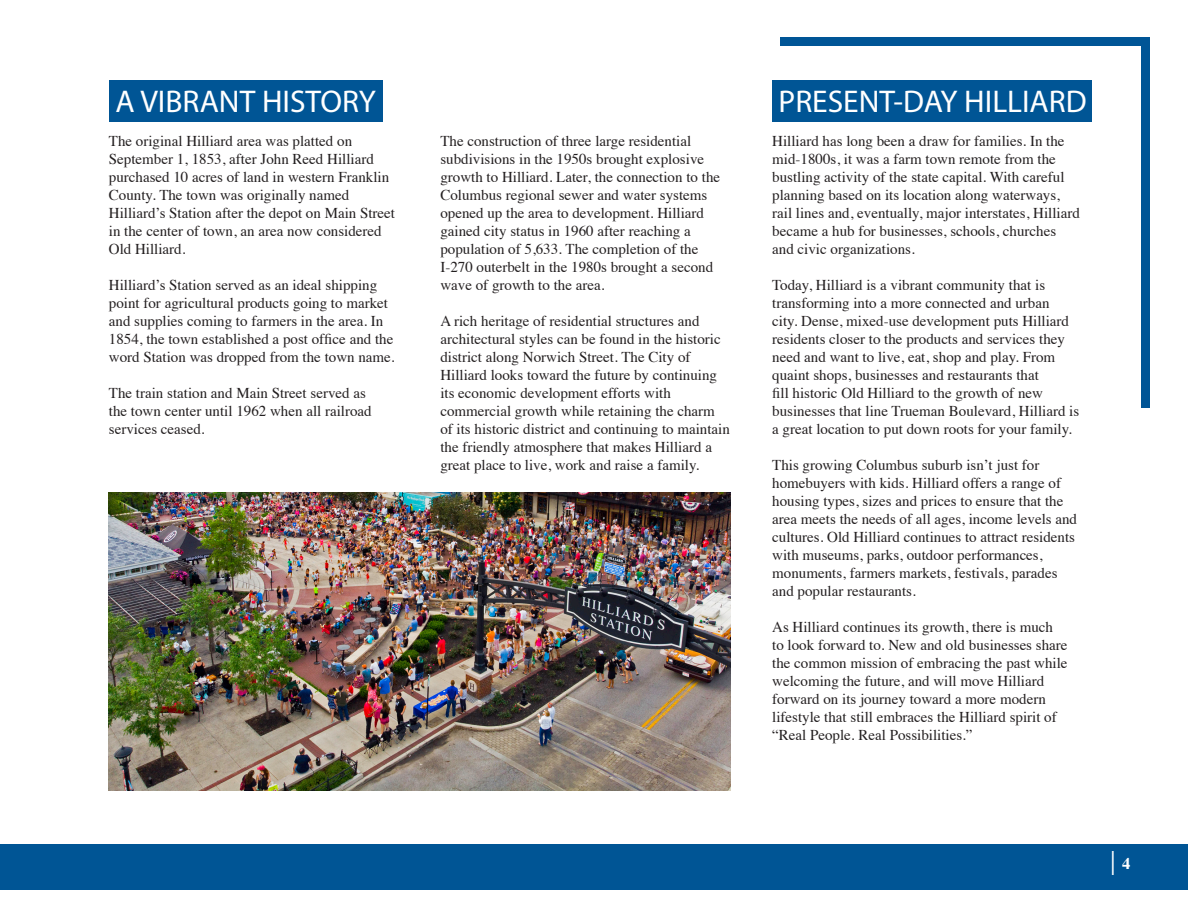
<style>
.page{position:relative;width:1188px;height:918px;background:#fff}
.page>*{position:absolute;margin:0;border:0;box-sizing:border-box;transform-origin:0 0}
.Body_Copy{font:31.5px "Myriad Pro";color:#fff}
.t1{font:24px "Minion Pro";color:#fff}
.Body_Copy-2{font:15px/18px "Times";color:#231f20}
.s1{font-family:"Times";font-weight:700;font-size:16.5px}
</style>
<div class="page">
<div style="left:780px;top:37px;width:370px;height:8px;background:#005596"></div>
<div style="left:1141px;top:38px;width:9px;height:370px;background:#005596"></div>
<div style="left:0;top:844px;width:1188px;height:46px;background:#005595"></div>
<div style="left:109px;top:80px;width:274px;height:42px;background:#005595"></div>
<div style="left:772px;top:80px;width:320px;height:42px;background:#005595"></div>
<img style="left:109px;top:493px;width:622px;height:297px">
<p class="Body_Copy" style="left:116px;top:82px;width:262px">A VIBRANT HISTORY</p>
<p class="Body_Copy-2" style="left:109px;top:131px;width:288px">The original Hilliard area was platted on September 1, 1853, after John Reed Hilliard purchased 10 acres of land in western Franklin County. The town was originally named Hilliard’s Station after the depot on Main Street in the center of town, an area now considered Old Hilliard.</p>
<p class="Body_Copy-2" style="left:109px;top:275px;width:287px">Hilliard’s Station served as an ideal shipping point for agricultural products going to market and supplies coming to farmers in the area. In 1854, the town established a post office and the word Station was dropped from the town name.</p>
<p class="Body_Copy-2" style="left:109px;top:383px;width:264px">The train station and Main Street served as the town center until 1962 when all railroad services ceased.</p>
<p class="Body_Copy-2" style="left:440px;top:131px;width:281px">The construction of three large residential subdivisions in the 1950s brought explosive growth to Hilliard. Later, the connection to the Columbus regional sewer and water systems opened up the area to development. Hilliard gained city status in 1960 after reaching a population of 5,633. The completion of the I-270 outerbelt in the 1980s brought a second wave of growth to the area.</p>
<p class="Body_Copy-2" style="left:440px;top:311px;width:291px">A rich heritage of residential structures and architectural styles can be found in the historic district along Norwich Street. The City of Hilliard looks toward the future by continuing its economic development efforts with commercial growth while retaining the charm of its historic district and continuing to maintain the friendly atmosphere that makes Hilliard a great place to live, work and raise a family.</p>
<p class="Body_Copy" style="left:779px;top:82px;width:310px">PRESENT-DAY HILLIARD</p>
<p class="Body_Copy-2" style="left:772px;top:131px;width:309px">Hilliard has long been a draw for families. In the mid-1800s, it was a farm town remote from the bustling activity of the state capital. With careful planning based on its location along waterways, rail lines and, eventually, major interstates, Hilliard became a hub for businesses, schools, churches and civic organizations.</p>
<p class="Body_Copy-2" style="left:772px;top:275px;width:309px">Today, Hilliard is a vibrant community that is transforming into a more connected and urban<br>city. Dense, mixed-use development puts Hilliard residents closer to the products and services they need and want to live, eat, shop and play. From quaint shops, businesses and restaurants that<br>fill historic Old Hilliard to the growth of new businesses that line Trueman Boulevard, Hilliard is a great location to put down roots for your family.</p>
<p class="Body_Copy-2" style="left:772px;top:455px;width:306px">This growing Columbus suburb isn’t just for homebuyers with kids. Hilliard offers a range of housing types, sizes and prices to ensure that the area meets the needs of all ages, income levels and cultures. Old Hilliard continues to attract residents with museums, parks, outdoor performances, monuments, farmers markets, festivals, parades and popular restaurants.</p>
<p class="Body_Copy-2" style="left:772px;top:617px;width:297px">As Hilliard continues its growth, there is much to look forward to. New and old businesses share the common mission of embracing the past while welcoming the future, and will move Hilliard forward on its journey toward a more modern lifestyle that still embraces the Hilliard spirit of “Real People. Real Possibilities.”</p>
<p class="t1" style="left:1110px;top:845px;width:22px">| <span class="s1">4</span></p>
</div>
